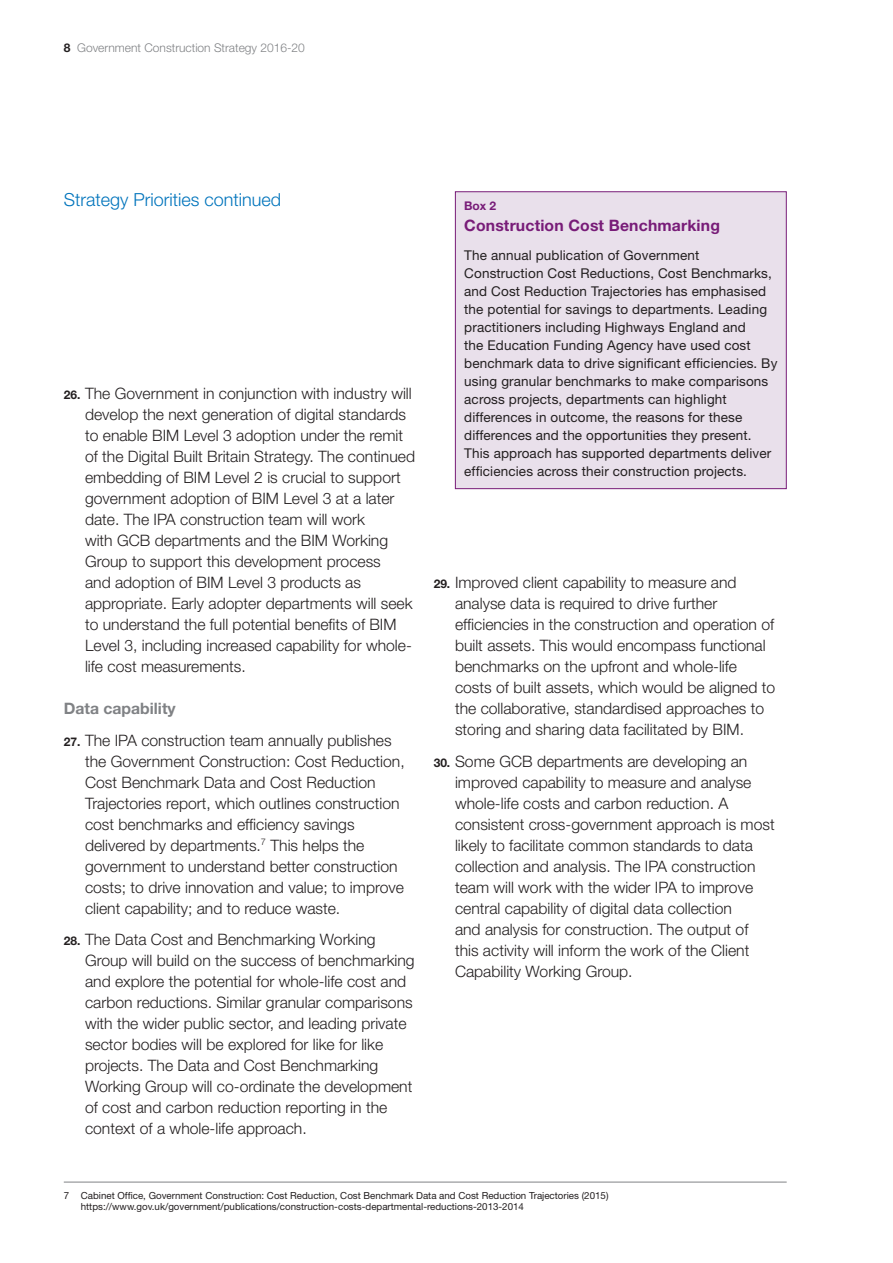
<style>
.page{position:relative;width:893px;height:1263px;background:#fff}
.page>*{position:absolute;margin:0;border:0;box-sizing:border-box;transform-origin:0 0}
.t1{font:300 18px "Helvetica Neue";color:#0174bc}
.t2{font:300 15.75px/21px "Helvetica Neue";color:#231f20}
.t3{font:700 15.75px "Helvetica Neue";letter-spacing:.01em;color:#781c78}
.t4{font:700 15.75px "Helvetica Neue";color:#808285}
.t5{font:13.5px/18px "Helvetica Neue";letter-spacing:.01em;color:#231f20}
.t6{font:300 12px "Helvetica Neue";color:#808285}
.t7{font:700 12px "Helvetica Neue";color:#781c78}
.t8{font:9.75px/10.5px "Helvetica Neue";color:#231f20}
.s1{font-weight:700;color:#231f20}
.s2{font-weight:700;font-size:12px}
</style>
<div class="page">
<div style="left:455px;top:192px;width:331px;height:297px;background:#e9e0eb"></div>
<div style="left:455px;top:191px;width:332px;height:298px;border:1px solid #781c78"></div>
<hr style="left:64px;top:1182px;width:723px;height:1px;background:#808285">
<p class="t6" style="left:64px;top:40px;width:243px"><span class="s1">8</span> Government Construction Strategy 2016-20</p>
<p class="t1" style="left:64px;top:188px;width:219px">Strategy Priorities continued</p>
<p class="t7" style="left:464px;top:198px;width:33px">Box 2</p>
<p class="t3" style="left:464px;top:216px;width:257px">Construction Cost Benchmarking</p>
<p class="t5" style="left:464px;top:246px;width:315px">The annual publication of Government Construction Cost Reductions, Cost Benchmarks, and Cost Reduction Trajectories has emphasised the potential for savings to departments. Leading practitioners including Highways England and<br>the Education Funding Agency have used cost benchmark data to drive significant efficiencies. By using granular benchmarks to make comparisons across projects, departments can highlight differences in outcome, the reasons for these differences and the opportunities they present.<br>This approach has supported departments deliver efficiencies across their construction projects.</p>
<p class="t2" style="left:85px;top:383px;width:331px;text-indent:-21px"><span class="s2">26.</span> The Government in conjunction with industry will develop the next generation of digital standards to enable BIM Level 3 adoption under the remit of the Digital Built Britain Strategy. The continued embedding of BIM Level 2 is crucial to support government adoption of BIM Level 3 at a later date. The IPA construction team will work<br>with GCB departments and the BIM Working Group to support this development process<br>and adoption of BIM Level 3 products as appropriate. Early adopter departments will seek to understand the full potential benefits of BIM Level 3, including increased capability for whole&shy;life cost measurements.</p>
<p class="t4" style="left:64px;top:699px;width:113px">Data capability</p>
<p class="t2" style="left:85px;top:729px;width:321px;text-indent:-21px"><span class="s2">27.</span> The IPA construction team annually publishes the Government Construction: Cost Reduction, Cost Benchmark Data and Cost Reduction Trajectories report, which outlines construction cost benchmarks and efficiency savings delivered by departments.<sup>7</sup> This helps the government to understand better construction costs; to drive innovation and value; to improve client capability; and to reduce waste.</p>
<p class="t2" style="left:85px;top:929px;width:331px;text-indent:-21px"><span class="s2">28.</span> The Data Cost and Benchmarking Working Group will build on the success of benchmarking and explore the potential for whole-life cost and carbon reductions. Similar granular comparisons with the wider public sector, and leading private sector bodies will be explored for like for like projects. The Data and Cost Benchmarking Working Group will co-ordinate the development of cost and carbon reduction reporting in the context of a whole-life approach.</p>
<p class="t2" style="left:455px;top:572px;width:322px;text-indent:-21px"><span class="s2">29.</span> Improved client capability to measure and analyse data is required to drive further efficiencies in the construction and operation of built assets. This would encompass functional benchmarks on the upfront and whole-life costs of built assets, which would be aligned to the collaborative, standardised approaches to storing and sharing data facilitated by BIM.</p>
<p class="t2" style="left:455px;top:750px;width:321px;text-indent:-21px"><span class="s2">30.</span> Some GCB departments are developing an improved capability to measure and analyse whole-life costs and carbon reduction. A consistent cross-government approach is most likely to facilitate common standards to data collection and analysis. The IPA construction team will work with the wider IPA to improve central capability of digital data collection<br>and analysis for construction. The output of this activity will inform the work of the Client Capability Working Group.</p>
<p class="t8" style="left:81px;top:1190px;width:529px;text-indent:-17px">7 Cabinet Office, Government Construction: Cost Reduction, Cost Benchmark Data and Cost Reduction Trajectories (2015) https://www.gov.uk/government/publications/construction-costs-departmental-reductions-2013-2014</p>
</div>
